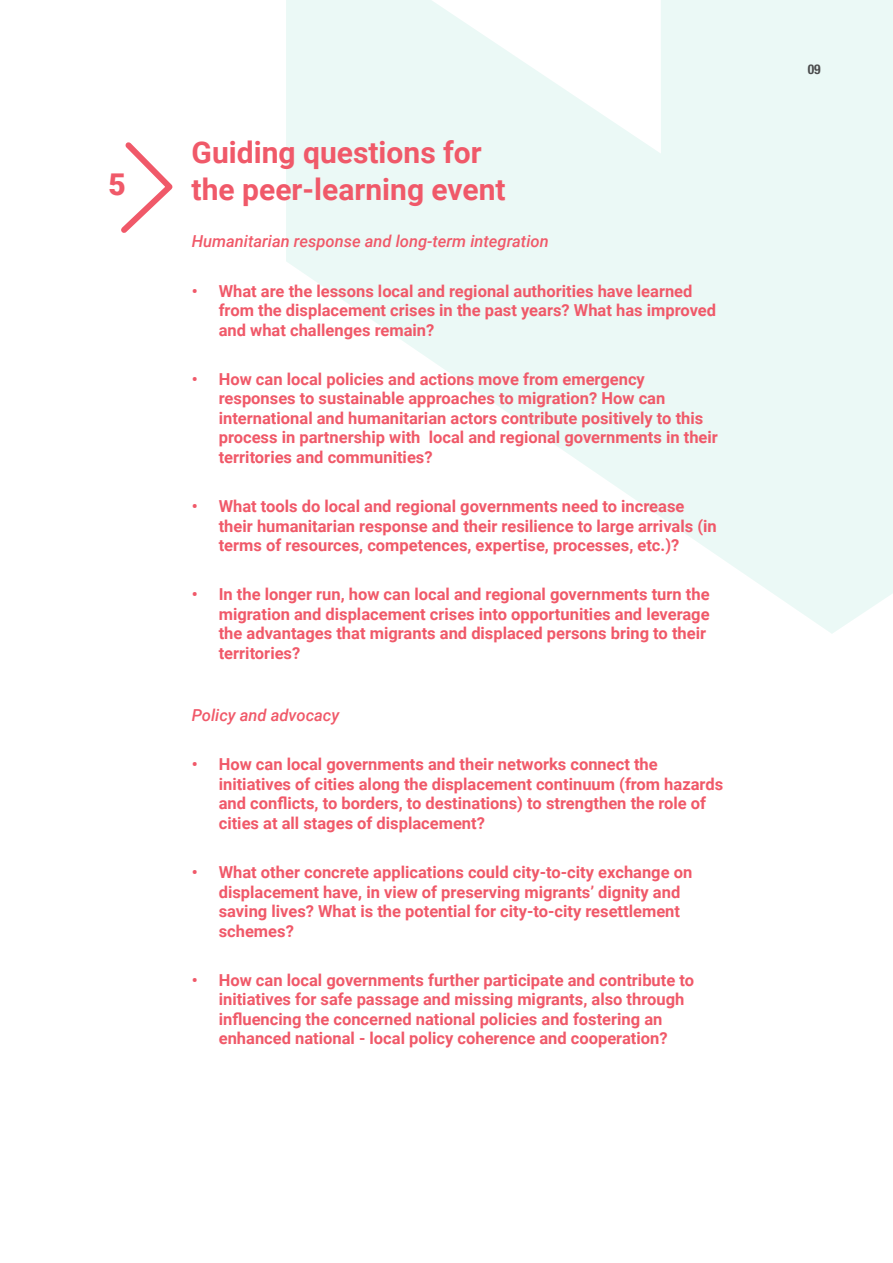
<style>
.page{position:relative;width:893px;height:1263px;background:#fff}
.page>*{position:absolute;margin:0;border:0;box-sizing:border-box;transform-origin:0 0}
.t1{font:700 30px "Roboto";color:#f05969}
.t2{font:900 30px "Roboto";color:#f05969}
.t3{font:700 16.5px/19.5px "Roboto";color:#f05969}
.t4{font:italic 500 16.5px "Roboto";color:#f05969}
.t5{font:700 condensed 13.5px "Helvetica Neue";color:#4b4c4d}
</style>
<div class="page">
<svg style="left:286px;top:0;width:607px;height:634px;fill:#ebf9f6"></svg>
<svg style="left:121px;top:142px;width:52px;height:91px"></svg>
<h1 class="t1" style="left:192px;top:131px;width:292px">Guiding questions for</h1>
<h1 class="t2" style="left:108px;top:163px;width:19px">5</h1>
<h1 class="t1" style="left:192px;top:168px;width:316px">the peer-learning event</h1>
<p class="t4" style="left:192px;top:230px;width:358px">Humanitarian response and long-term integration</p>
<p class="t3" style="left:219px;top:280px;width:499px;text-indent:-27px">• What are the lessons local and regional authorities have learned from the displacement crises in the past years? What has improved and what challenges remain?</p>
<p class="t3" style="left:219px;top:369px;width:501px;text-indent:-27px">• How can local policies and actions move from emergency responses to sustainable approaches to migration? How can international and humanitarian actors contribute positively to this process in partnership with local and regional governments in their territories and communities?</p>
<p class="t3" style="left:219px;top:496px;width:499px;text-indent:-27px">• What tools do local and regional governments need to increase their humanitarian response and their resilience to large arrivals (in terms of resources, competences, expertise, processes, etc.)?</p>
<p class="t3" style="left:219px;top:584px;width:492px;text-indent:-27px">• In the longer run, how can local and regional governments turn the migration and displacement crises into opportunities and leverage the advantages that migrants and displaced persons bring to their territories?</p>
<p class="t4" style="left:192px;top:704px;width:149px">Policy and advocacy</p>
<p class="t3" style="left:219px;top:754px;width:506px;text-indent:-27px">• How can local governments and their networks connect the initiatives of cities along the displacement continuum (from hazards and conflicts, to borders, to destinations) to strengthen the role of cities at all stages of displacement?</p>
<p class="t3" style="left:219px;top:862px;width:475px;text-indent:-27px">• What other concrete applications could city-to-city exchange on displacement have, in view of preserving migrants’ dignity and saving lives? What is the potential for city-to-city resettlement schemes?</p>
<p class="t3" style="left:219px;top:970px;width:477px;text-indent:-27px">• How can local governments further participate and contribute to initiatives for safe passage and missing migrants, also through influencing the concerned national policies and fostering an enhanced national - local policy coherence and cooperation?</p>
<p class="t5" style="left:808px;top:61px;width:14px">09</p>
</div>
